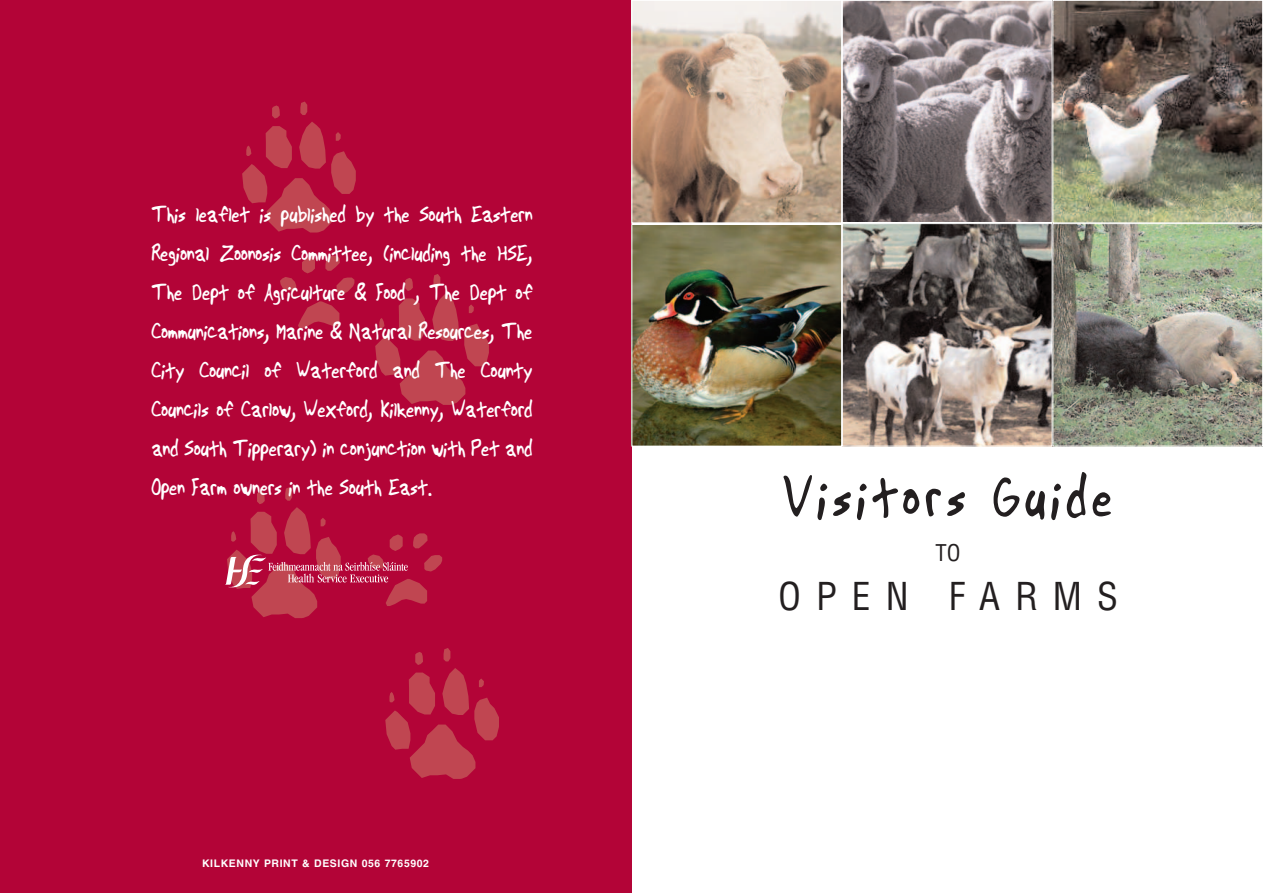
<style>
.page{position:relative;width:1263px;height:893px;background:#fff}
.page>*{position:absolute;margin:0;border:0;box-sizing:border-box;transform-origin:0 0}
.t1{font:60px "Another";letter-spacing:.09em;color:#231f20}
.t2{font:condensed 37.5px "Helvetica";letter-spacing:.4em;color:#231f20}
.t3{font:24px/39px "Another";color:#fff;text-align:justify}
.t4{font:condensed 22.5px "Helvetica";color:#231f20}
.t5{font:700 10.5px "Helvetica";letter-spacing:.055em;color:#fff}
</style>
<div class="page">
<div style="left:0;top:0;width:631px;height:893px;background:#b30437"></div>
<svg style="left:298px;top:301px;width:41px;height:27px"></svg>
<svg style="left:280px;top:277px;width:16px;height:14px"></svg>
<svg style="left:302px;top:257px;width:13px;height:16px"></svg>
<svg style="left:325px;top:256px;width:15px;height:15px"></svg>
<svg style="left:336px;top:278px;width:18px;height:16px"></svg>
<svg style="left:242px;top:102px;width:114px;height:131px"></svg>
<svg style="left:375px;top:274px;width:114px;height:131px"></svg>
<svg style="left:385px;top:648px;width:114px;height:131px"></svg>
<svg style="left:225px;top:487px;width:217px;height:131px"></svg>
<img style="left:633px;top:2px;width:207px;height:219px">
<div style="left:631px;top:0;width:211px;height:223px;border:1px solid #fff"></div>
<svg style="left:844px;top:2px;width:206px;height:219px;background:#867c7e"></svg>
<div style="left:842px;top:0;width:210px;height:223px;border:1px solid #fff"></div>
<img style="left:1054px;top:2px;width:207px;height:219px">
<div style="left:1052px;top:0;width:211px;height:223px;border:1px solid #fff"></div>
<img style="left:633px;top:225px;width:207px;height:219px">
<div style="left:631px;top:223px;width:211px;height:223px;border:1px solid #fff"></div>
<svg style="left:844px;top:225px;width:206px;height:219px;background:#817872"></svg>
<div style="left:842px;top:223px;width:210px;height:223px;border:1px solid #fff"></div>
<img style="left:1054px;top:225px;width:207px;height:219px">
<div style="left:1052px;top:223px;width:211px;height:223px;border:1px solid #fff"></div>
<p class="t3" style="left:152px;top:194px;width:382px">This leaflet is published by the South Eastern Regional Zoonosis Committee, (including the HSE, The Dept of Agriculture &amp; Food , The Dept of Communications, Marine &amp; Natural Resources, The City Council of Waterford and The County Councils of Carlow, Wexford, Kilkenny, Waterford and South Tipperary) in conjunction with Pet and Open Farm owners in the South East.</p>
<p class="t5" style="left:202px;top:859px;width:228px">KILKENNY PRINT &amp; DESIGN 056 7765902</p>
<h1 class="t1" style="left:784px;top:461px;width:330px">Visitors Guide</h1>
<p class="t4" style="left:935px;top:540px;width:26px">TO</p>
<h2 class="t2" style="left:778px;top:575px;width:341px">OPEN FARMS</h2>
</div>
